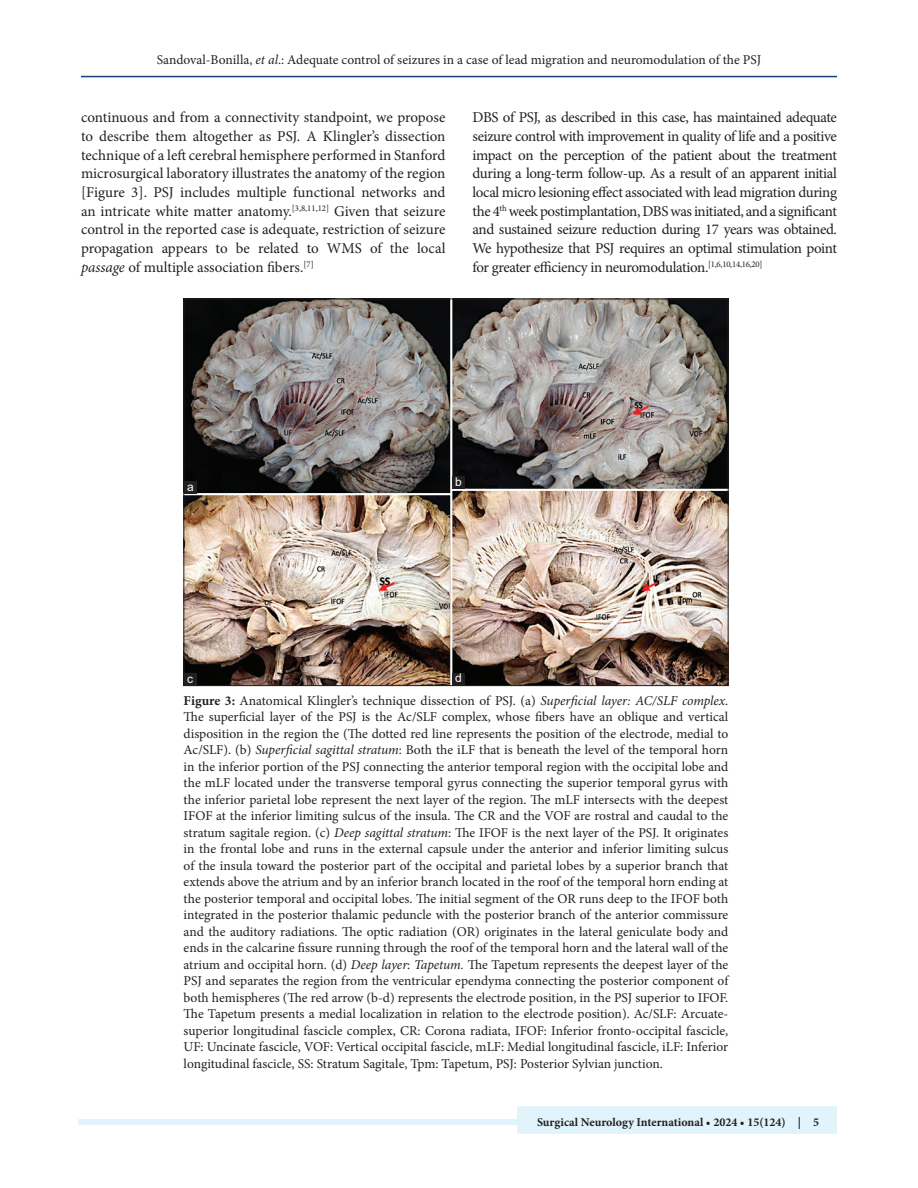
<style>
.page{position:relative;width:918px;height:1188px;background:#fff}
.page>*{position:absolute;margin:0;border:0;box-sizing:border-box;transform-origin:0 0}
.TX{font:15px/18.8px "Minion Pro";letter-spacing:-.02em;color:#231f20;text-align:justify}
.FGC{font:13.5px/16.5px "Minion Pro";color:#231f20;text-align:justify}
.t1{font:700 12px "Minion Pro";color:#231f20}
.LABEL{font:12px "Arial";color:#fff}
.s1{font-style:italic}
.s2{font-weight:700}
</style>
<div class="page">
<hr style="left:81px;top:76px;width:756px;height:1px;background:#164077">
<div style="left:78px;top:1119px;width:756px;height:6px;background:#e1f4fc"></div>
<div style="left:518px;top:1106px;width:319px;height:28px;background:#e1f4fc"></div>
<img style="left:186px;top:301px;width:540px;height:383px">
<div style="left:452px;top:477px;width:13px;height:12px;background:#231f20"></div>
<div style="left:184px;top:481px;width:13px;height:13px;background:#231f20"></div>
<div style="left:184px;top:673px;width:12px;height:13px;background:#231f20"></div>
<div style="left:452px;top:673px;width:13px;height:13px;background:#231f20"></div>
<p class="FGC" style="left:157px;top:51px;width:606px">Sandoval-Bonilla, <span class="s1">et al</span>.: Adequate control of seizures in a case of lead migration and neuromodulation of the PSJ</p>
<p class="TX" style="left:81px;top:108px;width:366px">continuous and from a connectivity standpoint, we propose to describe them altogether as PSJ. A Klingler’s dissection technique of a left cerebral hemisphere performed in Stanford microsurgical laboratory illustrates the anatomy of the region [Figure 3]. PSJ includes multiple functional networks and an intricate white matter anatomy.<sup>[3,8,11,12]</sup> Given that seizure control in the reported case is adequate, restriction of seizure propagation appears to be related to WMS of the local <span class="s1">passage</span> of multiple association fibers.<sup>[7]</sup></p>
<p class="TX" style="left:472px;top:108px;width:366px">DBS of PSJ, as described in this case, has maintained adequate seizure control with improvement in quality of life and a positive impact on the perception of the patient about the treatment during a long-term follow-up. As a result of an apparent initial local micro lesioning effect associated with lead migration during the 4<sup>th</sup> week postimplantation, DBS was initiated, and a significant and sustained seizure reduction during 17 years was obtained.<br>We hypothesize that PSJ requires an optimal stimulation point for greater efficiency in neuromodulation.<sup>[1,6,10,14,16,20]</sup></p>
<p class="LABEL" style="left:187px;top:478px;width:8px">a</p>
<p class="LABEL" style="left:455px;top:474px;width:8px">b</p>
<p class="LABEL" style="left:187px;top:670px;width:7px">c</p>
<p class="LABEL" style="left:455px;top:670px;width:8px">d</p>
<p class="FGC" style="left:184px;top:692px;width:546px"><span class="s2">Figure 3:</span> Anatomical Klingler’s technique dissection of PSJ. (a) <span class="s1">Superficial layer: AC/SLF complex</span>.<br>The superficial layer of the PSJ is the Ac/SLF complex, whose fibers have an oblique and vertical disposition in the region the (The dotted red line represents the position of the electrode, medial to Ac/SLF). (b) <span class="s1">Superficial sagittal stratum</span>: Both the iLF that is beneath the level of the temporal horn in the inferior portion of the PSJ connecting the anterior temporal region with the occipital lobe and the mLF located under the transverse temporal gyrus connecting the superior temporal gyrus with the inferior parietal lobe represent the next layer of the region. The mLF intersects with the deepest IFOF at the inferior limiting sulcus of the insula. The CR and the VOF are rostral and caudal to the stratum sagitale region. (c) <span class="s1">Deep sagittal stratum</span>: The IFOF is the next layer of the PSJ. It originates in the frontal lobe and runs in the external capsule under the anterior and inferior limiting sulcus of the insula toward the posterior part of the occipital and parietal lobes by a superior branch that extends above the atrium and by an inferior branch located in the roof of the temporal horn ending at the posterior temporal and occipital lobes. The initial segment of the OR runs deep to the IFOF both integrated in the posterior thalamic peduncle with the posterior branch of the anterior commissure and the auditory radiations. The optic radiation (OR) originates in the lateral geniculate body and ends in the calcarine fissure running through the roof of the temporal horn and the lateral wall of the atrium and occipital horn. (d) <span class="s1">Deep layer</span>: <span class="s1">Tapetum.</span> The Tapetum represents the deepest layer of the PSJ and separates the region from the ventricular ependyma connecting the posterior component of both hemispheres (The red arrow (b-d) represents the electrode position, in the PSJ superior to IFOF.<br>The Tapetum presents a medial localization in relation to the electrode position). Ac/SLF: Arcuate&shy;superior longitudinal fascicle complex, CR: Corona radiata, IFOF: Inferior fronto-occipital fascicle, UF: Uncinate fascicle, VOF: Vertical occipital fascicle, mLF: Medial longitudinal fascicle, iLF: Inferior longitudinal fascicle, SS: Stratum Sagitale, Tpm: Tapetum, PSJ: Posterior Sylvian junction.</p>
<p class="t1" style="left:537px;top:1113px;width:284px">Surgical Neurology International • 2024 • 15(124) | 5</p>
</div>
